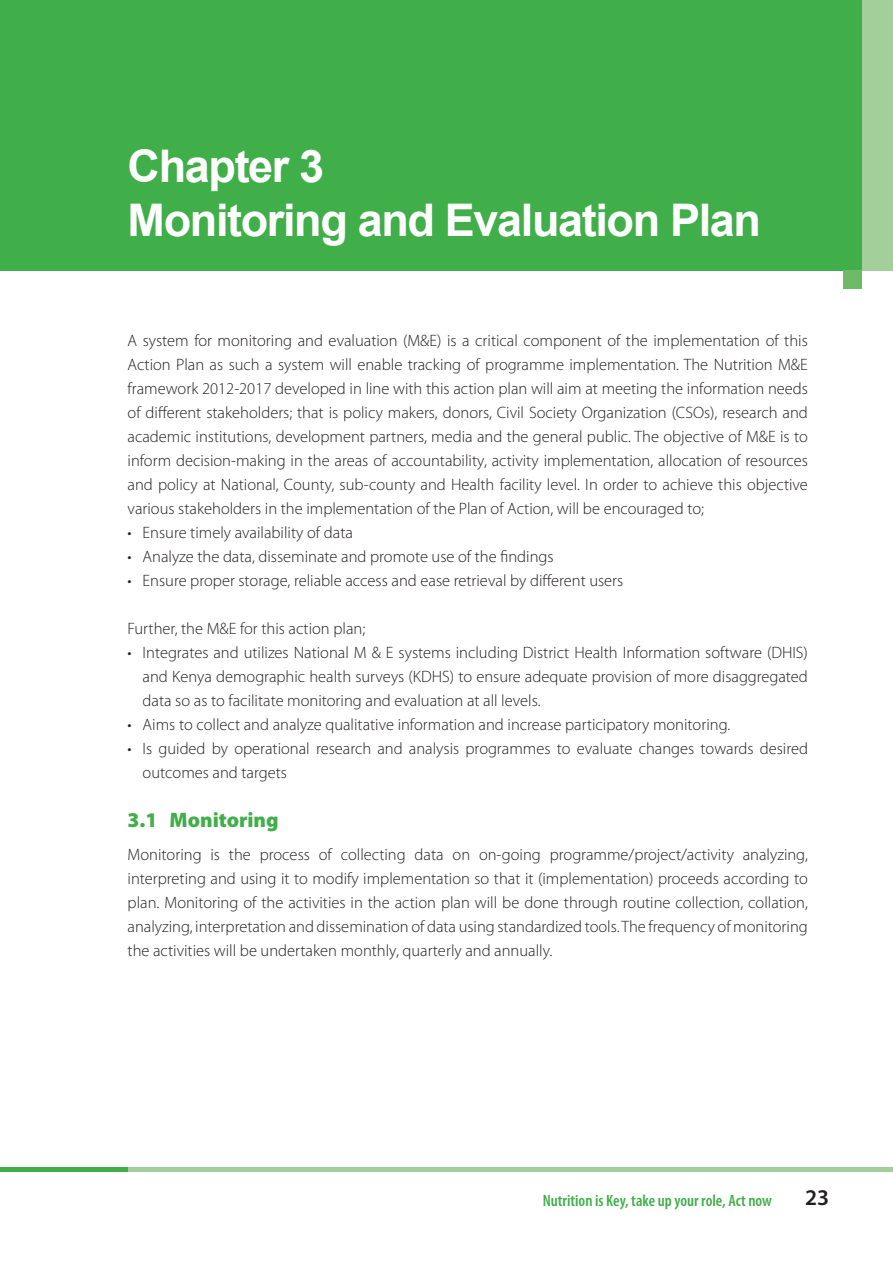
<style>
.page{position:relative;width:893px;height:1263px;background:#fff}
.page>*{position:absolute;margin:0;border:0;box-sizing:border-box;transform-origin:0 0}
.t1{font:700 45px/54px "Arial";letter-spacing:-.03em;color:#fff}
.t2{font:600 22.5px "Myriad Pro";color:#231f20}
.t3{font:900 21px "Myriad Pro";color:#40ae49}
.t4{font:300 16.5px/24px "Myriad Pro";color:#231f20;text-align:justify}
.t5{font:600 condensed 16.5px "Myriad Pro";color:#40ae49}
</style>
<div class="page">
<hr style="left:94px;top:1168px;width:799px;height:4px;background:#a3cf9a">
<hr style="left:0;top:1168px;width:128px;height:4px;background:#40ae49">
<div style="left:0;top:0;width:893px;height:270px;background:#a3cf9a"></div>
<div style="left:0;top:0;width:861px;height:270px;background:#40ae49"></div>
<div style="left:843px;top:270px;width:18px;height:18px;background:#6eba66"></div>
<h1 class="t1" style="left:128px;top:140px;width:635px">Chapter 3<br>Monitoring and Evaluation Plan</h1>
<p class="t4" style="left:128px;top:329px;width:682px">A system for monitoring and evaluation (M&amp;E) is a critical component of the implementation of this Action Plan as such a system will enable tracking of programme implementation. The Nutrition M&amp;E framework 2012-2017 developed in line with this action plan will aim at meeting the information needs of different stakeholders; that is policy makers, donors, Civil Society Organization (CSOs), research and academic institutions, development partners, media and the general public. The objective of M&amp;E is to inform decision-making in the areas of accountability, activity implementation, allocation of resources and policy at National, County, sub-county and Health facility level. In order to achieve this objective various stakeholders in the implementation of the Plan of Action, will be encouraged to;</p>
<p class="t4" style="left:128px;top:521px;width:227px">• Ensure timely availability of data</p>
<p class="t4" style="left:128px;top:545px;width:428px">• Analyze the data, disseminate and promote use of the findings</p>
<p class="t4" style="left:128px;top:569px;width:497px">• Ensure proper storage, reliable access and ease retrieval by different users</p>
<p class="t4" style="left:128px;top:617px;width:239px">Further, the M&amp;E for this action plan;</p>
<p class="t4" style="left:143px;top:641px;width:667px;text-indent:-15px">• Integrates and utilizes National M &amp; E systems including District Health Information software (DHIS) and Kenya demographic health surveys (KDHS) to ensure adequate provision of more disaggregated data so as to facilitate monitoring and evaluation at all levels.</p>
<p class="t4" style="left:128px;top:713px;width:604px">• Aims to collect and analyze qualitative information and increase participatory monitoring.</p>
<p class="t4" style="left:143px;top:737px;width:667px;text-indent:-15px">• Is guided by operational research and analysis programmes to evaluate changes towards desired outcomes and targets</p>
<p class="t3" style="left:128px;top:806px;width:153px">3.1 Monitoring</p>
<p class="t4" style="left:128px;top:842px;width:682px">Monitoring is the process of collecting data on on-going programme/project/activity analyzing, interpreting and using it to modify implementation so that it (implementation) proceeds according to plan. Monitoring of the activities in the action plan will be done through routine collection, collation, analyzing, interpretation and dissemination of data using standardized tools. The frequency of monitoring the activities will be undertaken monthly, quarterly and annually.</p>
<p class="t5" style="left:543px;top:1190px;width:231px">Nutrition is Key, take up your role, Act now</p>
<h2 class="t2" style="left:805px;top:1183px;width:26px">23</h2>
</div>
